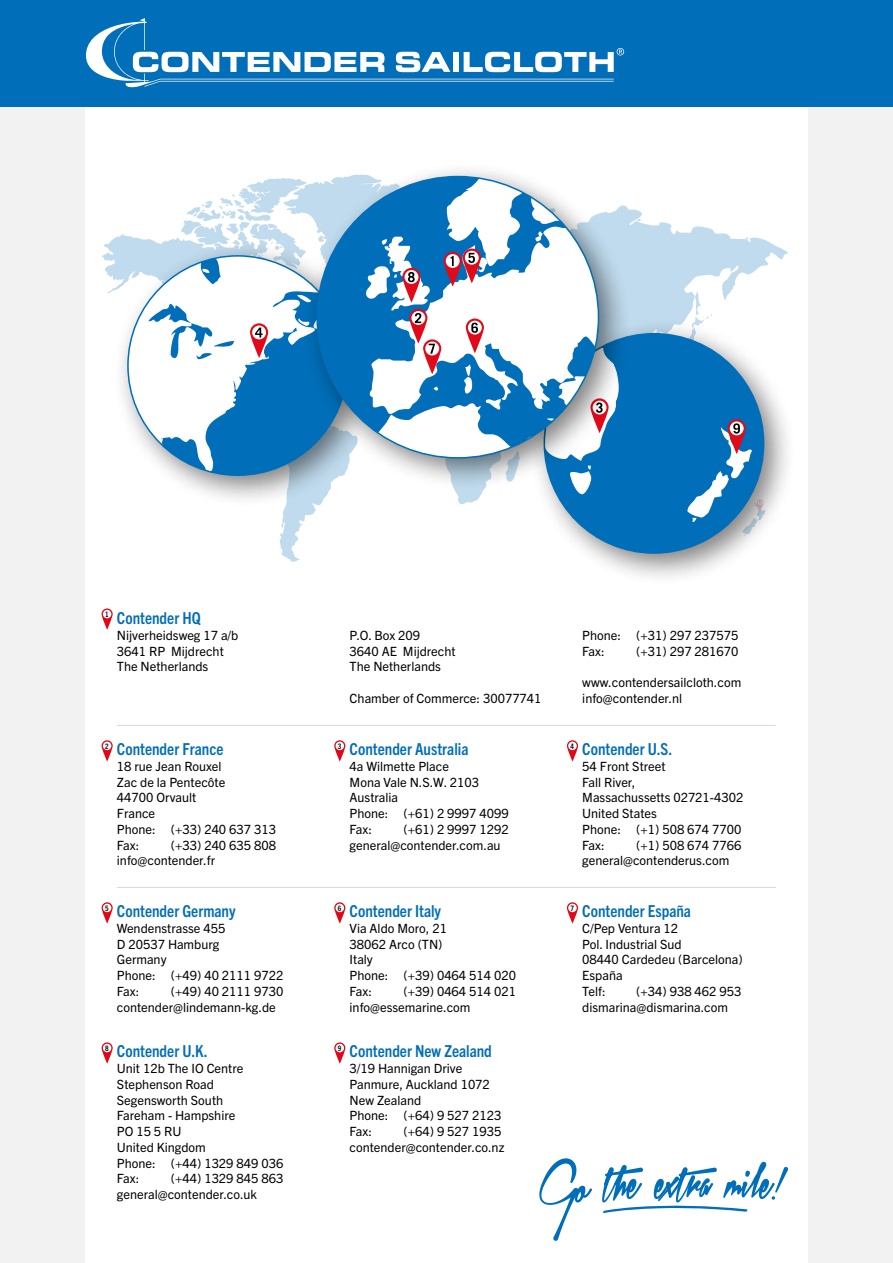
<style>
.page{position:relative;width:893px;height:1263px;background:#f2f2f2}
.page>*{position:absolute;margin:0;border:0;box-sizing:border-box;transform-origin:0 0}
.t1{font:700 condensed 16.5px "Trade Gothic Next LT Pro";color:#006eb8}
.t2{font:12.75px/15.8px "Trade Gothic Next LT Pro";color:#000}
.t3{font:700 condensed 7.5px "Trade Gothic Next LT Pro";color:#000}
</style>
<div class="page">
<div style="left:85px;top:0;width:723px;height:1263px;background:#fff"></div>
<svg style="left:539px;top:1158px;width:53px;height:83px"></svg>
<svg style="left:602px;top:1162px;width:186px;height:51px"></svg>
<svg style="left:102px;top:608px;width:11px;height:22px"></svg>
<div style="left:103px;top:610px;width:8px;height:8px;background:#fff;border-radius:50%"></div>
<svg style="left:102px;top:902px;width:11px;height:22px"></svg>
<div style="left:103px;top:904px;width:8px;height:8px;background:#fff;border-radius:50%"></div>
<svg style="left:334px;top:902px;width:11px;height:22px"></svg>
<div style="left:336px;top:904px;width:8px;height:8px;background:#fff;border-radius:50%"></div>
<svg style="left:567px;top:902px;width:11px;height:22px"></svg>
<div style="left:568px;top:904px;width:9px;height:8px;background:#fff;border-radius:50%"></div>
<hr style="left:117px;top:887px;width:659px;height:1px;background:#dadada">
<svg style="left:102px;top:1042px;width:11px;height:22px"></svg>
<div style="left:103px;top:1044px;width:8px;height:8px;background:#fff;border-radius:50%"></div>
<svg style="left:334px;top:1042px;width:11px;height:22px"></svg>
<div style="left:336px;top:1044px;width:8px;height:8px;background:#fff;border-radius:50%"></div>
<svg style="left:102px;top:740px;width:11px;height:21px"></svg>
<div style="left:103px;top:742px;width:8px;height:8px;background:#fff;border-radius:50%"></div>
<svg style="left:334px;top:740px;width:11px;height:21px"></svg>
<div style="left:336px;top:742px;width:8px;height:8px;background:#fff;border-radius:50%"></div>
<svg style="left:567px;top:740px;width:11px;height:21px"></svg>
<div style="left:568px;top:742px;width:9px;height:8px;background:#fff;border-radius:50%"></div>
<hr style="left:117px;top:725px;width:659px;height:1px;background:#dadada">
<div style="left:0;top:0;width:893px;height:106px;background:#006eb8"></div>
<svg style="left:86px;top:18px;width:538px;height:69px"></svg>
<div style="left:84px;top:114px;width:722px;height:455px;background:#fff"></div>
<svg style="left:102px;top:178px;width:686px;height:384px"></svg>
<div style="left:113px;top:241px;width:268px;height:268px;background:#000;opacity:.5"></div>
<svg style="left:128px;top:256px;width:174px;height:219px"></svg>
<svg style="left:250px;top:323px;width:18px;height:35px"></svg>
<svg style="left:252px;top:325px;width:14px;height:14px"></svg>
<svg style="left:255px;top:328px;width:8px;height:10px"></svg>
<div style="left:529px;top:319px;width:268px;height:267px;background:#000;opacity:.5"></div>
<svg style="left:544px;top:334px;width:220px;height:219px;background:#388ac2"></svg>
<svg style="left:728px;top:419px;width:18px;height:35px"></svg>
<svg style="left:730px;top:421px;width:14px;height:14px"></svg>
<svg style="left:733px;top:423px;width:7px;height:11px"></svg>
<div style="left:302px;top:161px;width:329px;height:330px;background:#000;opacity:.5"></div>
<svg style="left:317px;top:177px;width:281px;height:281px"></svg>
<svg style="left:444px;top:252px;width:18px;height:35px"></svg>
<div style="left:446px;top:254px;width:14px;height:14px;background:#fff;border-radius:50%"></div>
<svg style="left:450px;top:256px;width:4px;height:10px"></svg>
<svg style="left:463px;top:249px;width:18px;height:34px"></svg>
<svg style="left:465px;top:251px;width:14px;height:14px"></svg>
<svg style="left:468px;top:253px;width:7px;height:10px"></svg>
<svg style="left:466px;top:318px;width:18px;height:35px"></svg>
<svg style="left:468px;top:321px;width:14px;height:14px"></svg>
<svg style="left:471px;top:323px;width:7px;height:10px"></svg>
<svg style="left:409px;top:309px;width:18px;height:35px"></svg>
<svg style="left:411px;top:311px;width:14px;height:14px"></svg>
<svg style="left:415px;top:305px;width:15px;height:18px"></svg>
<svg style="left:402px;top:268px;width:19px;height:35px"></svg>
<svg style="left:404px;top:270px;width:14px;height:14px"></svg>
<svg style="left:408px;top:272px;width:7px;height:10px"></svg>
<svg style="left:423px;top:339px;width:18px;height:35px"></svg>
<svg style="left:425px;top:342px;width:14px;height:13px"></svg>
<svg style="left:429px;top:344px;width:6px;height:10px"></svg>
<p class="t3" style="left:105px;top:609px;width:5px">1</p>
<p class="t1" style="left:117px;top:607px;width:85px">Contender HQ</p>
<p class="t2" style="left:117px;top:626px;width:123px">Nijverheidsweg 17 a/b<br>3641 RP Mijdrecht<br>The Netherlands</p>
<p class="t2" style="left:350px;top:626px;width:108px">P.O. Box 209<br>3640 AE Mijdrecht<br>The Netherlands</p>
<p class="t2" style="left:350px;top:689px;width:193px">Chamber of Commerce: 30077741</p>
<p class="t2" style="left:582px;top:626px;width:158px">Phone: (+31) 297 237575<br>Fax:</p>
<p class="t2" style="left:636px;top:642px;width:104px">(+31) 297 281670</p>
<p class="t2" style="left:582px;top:674px;width:161px">www.contendersailcloth.com info@contender.nl</p>
<p class="t1" style="left:117px;top:738px;width:108px">Contender France</p>
<p class="t2" style="left:117px;top:757px;width:161px">18 rue Jean Rouxel<br>Zac de la Pentecôte<br>44700 Orvault<br>France<br>Phone: (+33) 240 637 313<br>Fax:</p>
<p class="t1" style="left:350px;top:738px;width:120px">Contender Australia</p>
<p class="t2" style="left:350px;top:757px;width:161px">4a Wilmette Place<br>Mona Vale N.S.W. 2103<br>Australia<br>Phone: (+61) 2 9997 4099<br>Fax:</p>
<p class="t3" style="left:105px;top:741px;width:5px">2</p>
<p class="t3" style="left:338px;top:741px;width:5px">3</p>
<p class="t3" style="left:570px;top:741px;width:5px">4</p>
<p class="t2" style="left:350px;top:820px;width:161px;text-indent:54px">(+61) 2 9997 1292 general@contender.com.au</p>
<p class="t2" style="left:117px;top:836px;width:161px;text-indent:54px">(+33) 240 635 808 info@contender.fr</p>
<p class="t1" style="left:582px;top:738px;width:91px">Contender U.S.</p>
<p class="t2" style="left:582px;top:757px;width:163px">54 Front Street<br>Fall River,<br>Massachussetts 02721-4302<br>United States<br>Phone: (+1) 508 674 7700<br>Fax:</p>
<p class="t2" style="left:582px;top:836px;width:161px;text-indent:54px">(+1) 508 674 7766 general@contenderus.com</p>
<p class="t1" style="left:117px;top:900px;width:120px">Contender Germany</p>
<p class="t2" style="left:117px;top:920px;width:168px">Wendenstrasse 455<br>D 20537 Hamburg<br>Germany<br>Phone: (+49) 40 2111 9722<br>Fax:</p>
<p class="t1" style="left:350px;top:900px;width:93px">Contender Italy</p>
<p class="t2" style="left:350px;top:920px;width:168px">Via Aldo Moro, 21<br>38062 Arco (TN)<br>Italy<br>Phone: (+39) 0464 514 020<br>Fax:</p>
<p class="t3" style="left:105px;top:903px;width:5px">5</p>
<p class="t3" style="left:338px;top:903px;width:5px">6</p>
<p class="t3" style="left:570px;top:903px;width:5px">7</p>
<p class="t2" style="left:117px;top:982px;width:168px;text-indent:54px">(+49) 40 2111 9730 contender@lindemann-kg.de</p>
<p class="t2" style="left:350px;top:982px;width:168px;text-indent:54px">(+39) 0464 514 021 info@essemarine.com</p>
<p class="t1" style="left:582px;top:900px;width:110px">Contender España</p>
<p class="t2" style="left:582px;top:920px;width:162px">C/Pep Ventura 12<br>Pol. Industrial Sud<br>08440 Cardedeu (Barcelona)<br>España<br>Telf:</p>
<p class="t2" style="left:582px;top:982px;width:161px;text-indent:54px">(+34) 938 462 953 dismarina@dismarina.com</p>
<p class="t1" style="left:117px;top:1040px;width:92px">Contender U.K.</p>
<p class="t2" style="left:117px;top:1060px;width:168px">Unit 12b The IO Centre<br>Stephenson Road<br>Segensworth South<br>Fareham - Hampshire<br>PO 15 5 RU<br>United Kingdom<br>Phone: (+44) 1329 849 036<br>Fax:</p>
<p class="t3" style="left:105px;top:1043px;width:5px">8</p>
<p class="t3" style="left:338px;top:1043px;width:5px">9</p>
<p class="t2" style="left:117px;top:1170px;width:168px;text-indent:54px">(+44) 1329 845 863 general@contender.co.uk</p>
<p class="t1" style="left:350px;top:1040px;width:144px">Contender New Zealand</p>
<p class="t2" style="left:350px;top:1060px;width:153px">3/19 Hannigan Drive<br>Panmure, Auckland 1072<br>New Zealand<br>Phone: (+64) 9 527 2123<br>Fax:</p>
<p class="t2" style="left:350px;top:1123px;width:156px;text-align:right">(+64) 9 527 1935 contender@contender.co.nz</p>
</div>
